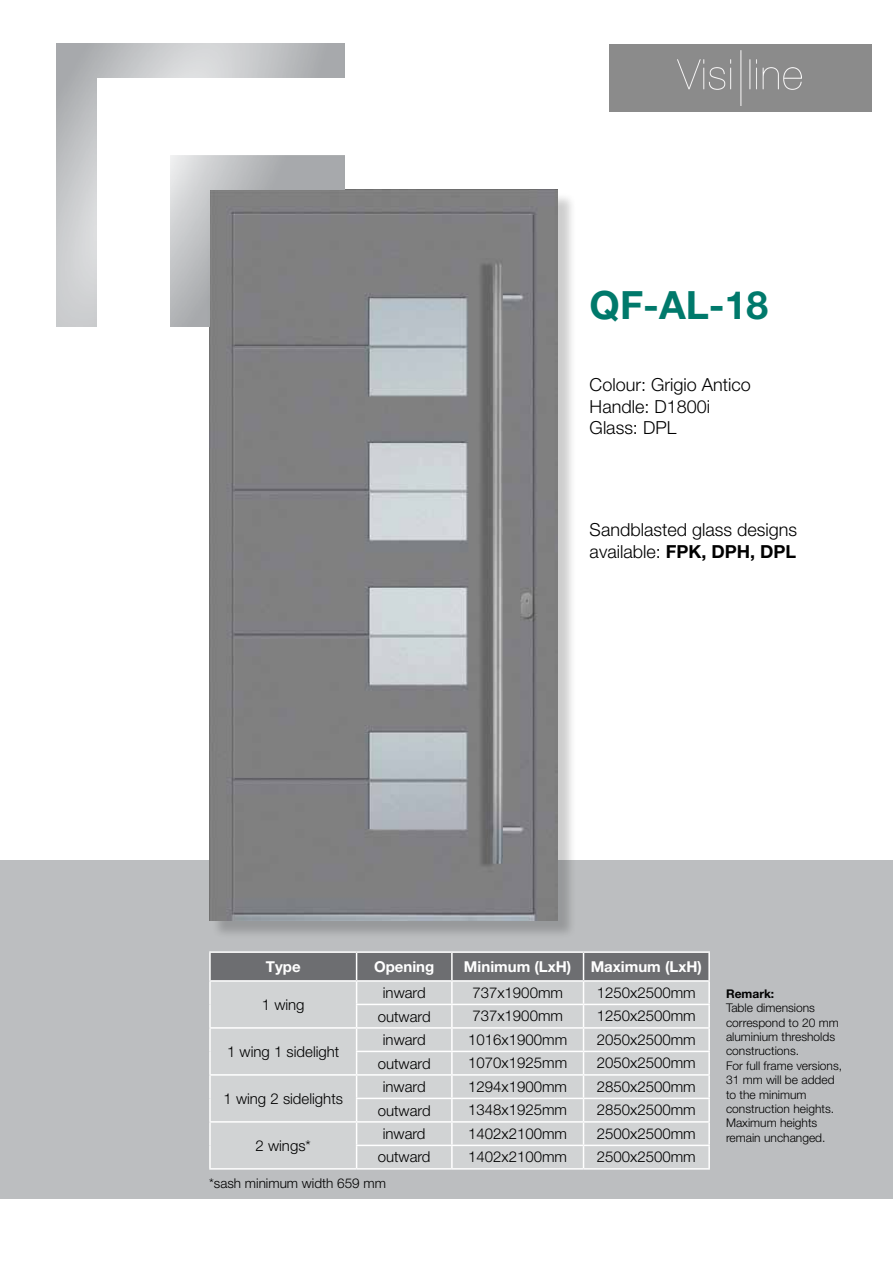
<style>
.page{position:relative;width:893px;height:1263px;background:#fff}
.page>*{position:absolute;margin:0;border:0;box-sizing:border-box;transform-origin:0 0}
.t1{font:700 39px "Helvetica Neue LT Pro";color:#00796b}
.t2{font:300 18px/21.6px "Helvetica Neue LT Pro";color:#000}
.t3{font:300 15px "Helvetica Neue LT Pro";color:#000}
.t4{font:700 15px "Helvetica Neue LT Pro";color:#fff}
.t5{font:300 13.5px "Helvetica Neue LT Pro";color:#000}
.t6{font:300 12px/14.4px "Helvetica Neue LT Pro";color:#000}
.t7{font:700 12px "Helvetica Neue LT Pro";color:#000}
.s1{font-weight:700}
</style>
<div class="page">
<div style="left:0;top:860px;width:893px;height:338px;background:#bcbec0"></div>
<div style="left:211px;top:192px;width:365px;height:747px;background:#000;opacity:.2"></div>
<img style="left:209px;top:190px;width:349px;height:730px">
<hr style="left:209px;top:951px;width:148px;height:2px;background:#fff">
<hr style="left:209px;top:953px;width:2px;height:27px;background:#fff">
<hr style="left:357px;top:951px;width:95px;height:2px;background:#fff">
<hr style="left:452px;top:951px;width:131px;height:2px;background:#fff">
<hr style="left:583px;top:951px;width:127px;height:2px;background:#fff">
<hr style="left:708px;top:953px;width:2px;height:27px;background:#fff">
<hr style="left:209px;top:980px;width:148px;height:2px;background:#fff">
<hr style="left:209px;top:982px;width:2px;height:22px;background:#fff">
<hr style="left:583px;top:980px;width:127px;height:2px;background:#fff">
<hr style="left:708px;top:982px;width:2px;height:22px;background:#fff">
<hr style="left:209px;top:1004px;width:2px;height:23px;background:#fff">
<hr style="left:583px;top:1004px;width:127px;height:1px;background:#fff">
<hr style="left:708px;top:1005px;width:2px;height:22px;background:#fff">
<hr style="left:209px;top:1027px;width:148px;height:2px;background:#fff">
<hr style="left:209px;top:1029px;width:2px;height:22px;background:#fff">
<hr style="left:583px;top:1027px;width:127px;height:2px;background:#fff">
<hr style="left:708px;top:1029px;width:2px;height:22px;background:#fff">
<hr style="left:209px;top:1051px;width:2px;height:23px;background:#fff">
<hr style="left:583px;top:1051px;width:127px;height:1px;background:#fff">
<hr style="left:708px;top:1052px;width:2px;height:22px;background:#fff">
<hr style="left:209px;top:1074px;width:148px;height:2px;background:#fff">
<hr style="left:209px;top:1076px;width:2px;height:22px;background:#fff">
<hr style="left:583px;top:1074px;width:127px;height:2px;background:#fff">
<hr style="left:708px;top:1076px;width:2px;height:22px;background:#fff">
<hr style="left:209px;top:1098px;width:2px;height:23px;background:#fff">
<hr style="left:583px;top:1098px;width:127px;height:1px;background:#fff">
<hr style="left:708px;top:1099px;width:2px;height:22px;background:#fff">
<hr style="left:209px;top:1121px;width:148px;height:2px;background:#fff">
<hr style="left:209px;top:1123px;width:2px;height:22px;background:#fff">
<hr style="left:583px;top:1121px;width:127px;height:2px;background:#fff">
<hr style="left:708px;top:1123px;width:2px;height:21px;background:#fff">
<hr style="left:209px;top:1145px;width:2px;height:23px;background:#fff">
<hr style="left:583px;top:1144px;width:127px;height:2px;background:#fff">
<svg style="left:210px;top:952px;width:499px;height:216px;background:#c7c9ca"></svg>
<hr style="left:708px;top:1146px;width:2px;height:22px;background:#fff">
<hr style="left:209px;top:1168px;width:148px;height:1px;background:#fff">
<hr style="left:357px;top:1168px;width:95px;height:1px;background:#fff">
<hr style="left:452px;top:1168px;width:131px;height:1px;background:#fff">
<hr style="left:583px;top:1168px;width:127px;height:1px;background:#fff">
<div style="left:610px;top:45px;width:261px;height:67px;background:#8b8b8b"></div>
<h1 class="t1" style="left:590px;top:281px;width:180px">QF-AL-18</h1>
<p class="t2" style="left:590px;top:373px;width:163px">Colour: Grigio Antico<br>Handle: D1800i<br>Glass: DPL</p>
<p class="t2" style="left:590px;top:519px;width:209px">Sandblasted glass designs available: <span class="s1">FPK, DPH, DPL</span></p>
<p class="t4" style="left:266px;top:957px;width:36px">Type</p>
<p class="t4" style="left:374px;top:957px;width:62px">Opening</p>
<p class="t4" style="left:464px;top:957px;width:109px">Minimum (LxH)</p>
<p class="t4" style="left:591px;top:957px;width:113px">Maximum (LxH)</p>
<p class="t3" style="left:262px;top:995px;width:44px">1 wing</p>
<p class="t3" style="left:383px;top:983px;width:44px">inward</p>
<p class="t3" style="left:472px;top:983px;width:92px">737x1900mm</p>
<p class="t3" style="left:597px;top:983px;width:100px">1250x2500mm</p>
<p class="t3" style="left:378px;top:1007px;width:54px">outward</p>
<p class="t3" style="left:472px;top:1007px;width:92px">737x1900mm</p>
<p class="t3" style="left:597px;top:1007px;width:100px">1250x2500mm</p>
<p class="t3" style="left:227px;top:1042px;width:114px">1 wing 1 sidelight</p>
<p class="t3" style="left:224px;top:1089px;width:121px">1 wing 2 sidelights</p>
<p class="t3" style="left:256px;top:1136px;width:57px">2 wings*</p>
<p class="t3" style="left:383px;top:1030px;width:44px">inward</p>
<p class="t3" style="left:468px;top:1030px;width:100px">1016x1900mm</p>
<p class="t3" style="left:597px;top:1030px;width:100px">2050x2500mm</p>
<p class="t3" style="left:378px;top:1054px;width:54px">outward</p>
<p class="t3" style="left:468px;top:1053px;width:100px">1070x1925mm</p>
<p class="t3" style="left:597px;top:1053px;width:100px">2050x2500mm</p>
<p class="t3" style="left:383px;top:1077px;width:44px">inward</p>
<p class="t3" style="left:468px;top:1077px;width:100px">1294x1900mm</p>
<p class="t3" style="left:597px;top:1077px;width:100px">2850x2500mm</p>
<p class="t3" style="left:378px;top:1101px;width:54px">outward</p>
<p class="t3" style="left:468px;top:1100px;width:100px">1348x1925mm</p>
<p class="t3" style="left:597px;top:1100px;width:100px">2850x2500mm</p>
<p class="t3" style="left:383px;top:1124px;width:44px">inward</p>
<p class="t3" style="left:468px;top:1124px;width:100px">1402x2100mm</p>
<p class="t3" style="left:597px;top:1124px;width:100px">2500x2500mm</p>
<p class="t3" style="left:378px;top:1148px;width:54px">outward</p>
<p class="t3" style="left:468px;top:1147px;width:100px">1402x2100mm</p>
<p class="t3" style="left:597px;top:1147px;width:100px">2500x2500mm</p>
<p class="t5" style="left:209px;top:1175px;width:178px">*sash minimum width 659 mm</p>
<p class="t7" style="left:726px;top:986px;width:50px">Remark:</p>
<p class="t6" style="left:726px;top:1000px;width:118px">Table dimensions correspond to 20 mm aluminium thresholds constructions.<br>For full frame versions,<br>31 mm will be added to the minimum construction heights.<br>Maximum heights remain unchanged.</p>
</div>
